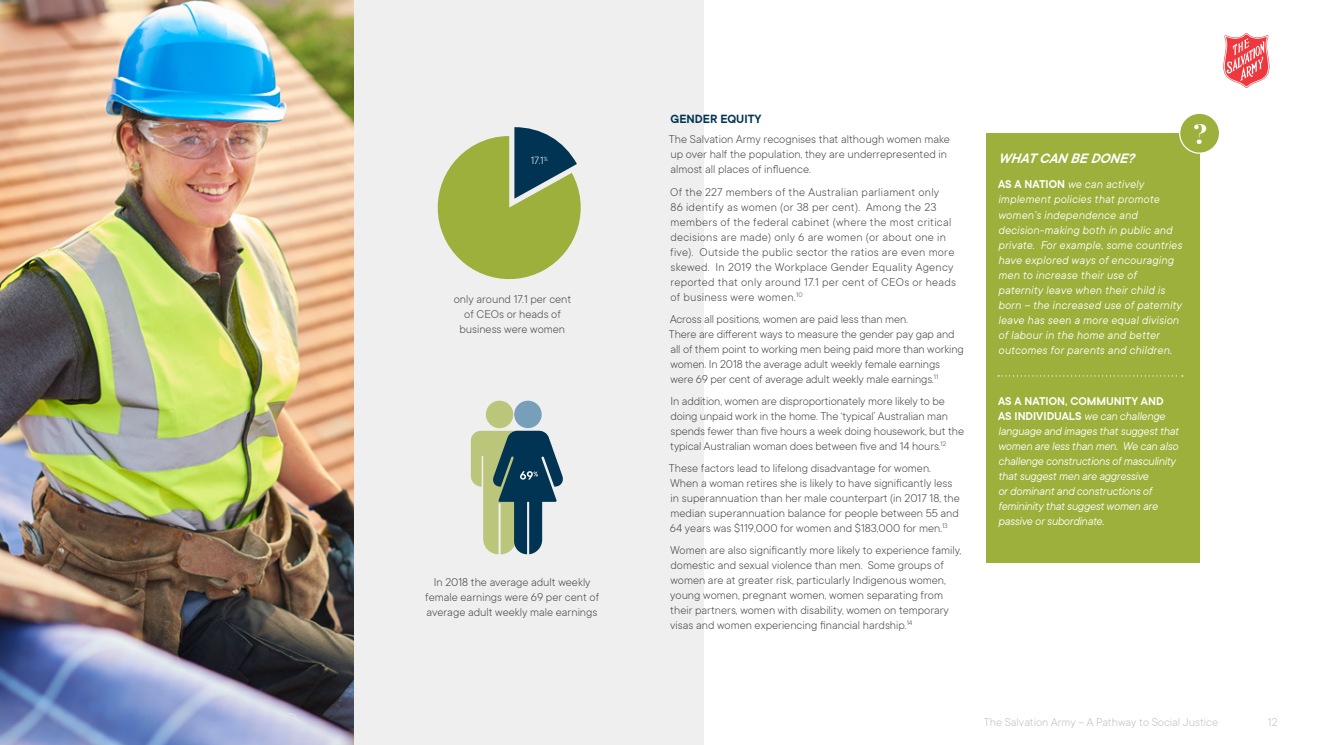
<style>
.page{position:relative;width:1319px;height:745px;background:#fff}
.page>*{position:absolute;margin:0;border:0;box-sizing:border-box;transform-origin:0 0}
.t1{font:italic 600 15px "TT Commons";color:#fff}
.t2{font:600 13.12px "TT Commons";color:#003452}
.t3{font:300 12.5px/15px "TT Commons";color:#414042}
.t4{font:300 12.5px/15px "TT Commons";letter-spacing:.02em;color:#414042}
.t5{font:italic 12.5px/15px "TT Commons";letter-spacing:.01em;color:#fff}
.t6{font:italic 12.5px/15px "TT Commons";letter-spacing:-.02em;color:#fff}
.t7{font:300 12.5px "TT Commons";color:#bcbec0}
.t8{font:300 11.62px "TT Commons";color:#fff}
.s1{font-weight:600;font-style:normal}
</style>
<div class="page">
<img style="left:0;top:0;width:354px;height:744px">
<div style="left:354px;top:0;width:350px;height:744px;background:#efeff0"></div>
<div style="left:985px;top:133px;width:214px;height:430px;background:#9cb03b"></div>
<svg style="left:997px;top:375px;width:185px;height:1px"></svg>
<div style="left:1179px;top:113px;width:40px;height:40px;background:#9cb03b;border-radius:50%"></div>
<div style="left:1178px;top:113px;width:41px;height:41px;border:1px solid #fff;border-radius:50%"></div>
<svg style="left:1194px;top:124px;width:11px;height:20px"></svg>
<svg style="left:437px;top:127px;width:144px;height:153px"></svg>
<div style="left:486px;top:400px;width:27px;height:28px;background:#bcc67a;border-radius:50%"></div>
<div style="left:514px;top:400px;width:27px;height:28px;background:#779fb9;border-radius:50%"></div>
<svg style="left:471px;top:430px;width:92px;height:124px"></svg>
<svg style="left:1223px;top:33px;width:46px;height:55px"></svg>
<p class="t8" style="left:530px;top:153px;width:19px">17.1<sup>%</sup></p>
<p class="t3" style="left:453px;top:291px;width:119px;text-align:center">only around 17.1 per cent of CEOs or heads of business were women</p>
<p class="t3" style="left:425px;top:573px;width:175px;text-align:center">In 2018 the average adult weekly female earnings were 69 per cent of average adult weekly male earnings</p>
<h2 class="t2" style="left:670px;top:110px;width:93px">GENDER EQUITY</h2>
<p class="t3" style="left:669px;top:131px;width:282px">The Salvation Army recognises that although women make up over half the population, they are underrepresented in almost all places of influence.</p>
<p class="t4" style="left:670px;top:183px;width:287px">Of the 227 members of the Australian parliament only<br>86 identify as women (or 38 per cent). Among the 23 members of the federal cabinet (where the most critical decisions are made) only 6 are women (or about one in five). Outside the public sector the ratios are even more skewed. In 2019 the Workplace Gender Equality Agency reported that only around 17.1 per cent of CEOs or heads of business were women.<sup>10</sup></p>
<p class="t3" style="left:669px;top:311px;width:296px">Across all positions, women are paid less than men.<br>There are different ways to measure the gender pay gap and all of them point to working men being paid more than working women. In 2018 the average adult weekly female earnings were 69 per cent of average adult weekly male earnings.<sup>11</sup></p>
<p class="t3" style="left:670px;top:393px;width:295px">In addition, women are disproportionately more likely to be doing unpaid work in the home. The ‘typical’ Australian man spends fewer than five hours a week doing housework, but the typical Australian woman does between five and 14 hours.<sup>12</sup></p>
<p class="t3" style="left:669px;top:460px;width:292px">These factors lead to lifelong disadvantage for women.<br>When a woman retires she is likely to have significantly less in superannuation than her male counterpart (in 2017 18, the median superannuation balance for people between 55 and 64 years was $119,000 for women and $183,000 for men.<sup>13</sup></p>
<p class="t3" style="left:670px;top:542px;width:293px">Women are also significantly more likely to experience family, domestic and sexual violence than men. Some groups of women are at greater risk, particularly Indigenous women, young women, pregnant women, women separating from their partners, women with disability, women on temporary visas and women experiencing financial hardship.<sup>14</sup></p>
<h3 class="t1" style="left:997px;top:148px;width:143px">WHATCANBEDONE?</h3>
<h3 class="t5" style="left:997px;top:176px;width:185px"><span class="s1">AS A NATION</span> we can actively implement policies that promote women’s independence and decision-making both in public and private. For example, some countries have explored ways of encouraging men to increase their use of paternity leave when their child is born – the increased use of paternity leave has seen a more equal division of labour in the home and better outcomes for parents and children.</h3>
<h3 class="t6" style="left:997px;top:393px;width:182px"><span class="s1">AS A NATION, COMMUNITY AND<br>AS INDIVIDUALS</span> we can challenge language and images that suggest that women are less than men. We can also challenge constructions of masculinity that suggest men are aggressive<br>or dominant and constructions of femininity that suggest women are passive or subordinate.</h3>
<p class="t7" style="left:983px;top:714px;width:236px">The Salvation Army – A Pathway to Social Justice</p>
<p class="t7" style="left:1267px;top:714px;width:11px">12</p>
</div>
